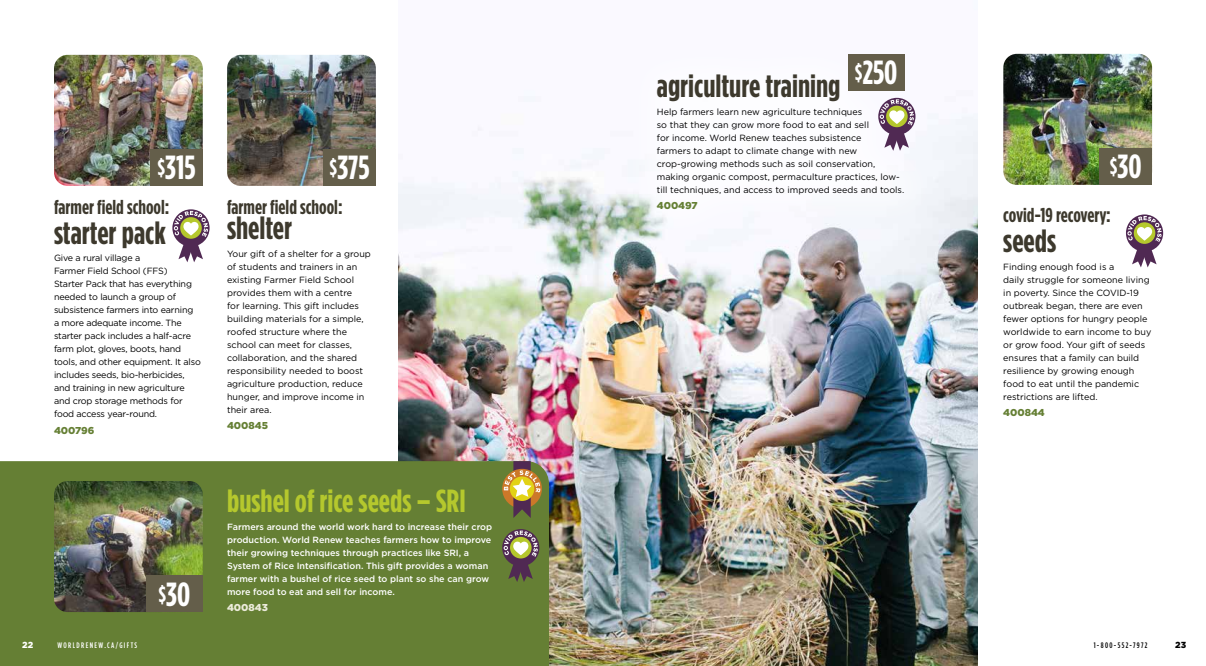
<style>
.page{position:relative;width:1206px;height:666px;background:#fff}
.page>*{position:absolute;margin:0;border:0;box-sizing:border-box;transform-origin:0 0}
.t1{font:700 33.4px "Gotham Condensed";color:#fff}
.t2{font:700 32px "Gotham Condensed";color:#3d392d}
.t3{font:700 32px "Gotham Condensed";color:#b5c82d}
.t4{font:700 20px "Gotham Condensed";color:#3d392d}
.t5{font:900 10px "Gotham";color:#657f34}
.t6{font:900 10px "Gotham";color:#ecebdb}
.t7{font:9px/13px "Gotham";color:#000}
.t8{font:9px/13px "Gotham";letter-spacing:-.02em;color:#000}
.t9{font:500 9px/13px "Gotham";color:#fff}
.t10{font:900 8.8px "Gotham";color:#fff}
.t11{font:900 8.8px "Gotham";color:#000}
.t12{font:500 8px "Gotham Condensed";letter-spacing:.17em;color:#fff}
.t13{font:500 8px "Gotham Condensed";letter-spacing:.165em;color:#000}
.s1{font-size:22px}
</style>
<div class="page">
<img style="left:54px;top:55px;width:149px;height:131px">
<div style="left:150px;top:149px;width:53px;height:37px;background:#645e4a"></div>
<img style="left:399px;top:96px;width:578px;height:570px">
<img style="left:227px;top:55px;width:149px;height:131px">
<div style="left:323px;top:149px;width:53px;height:37px;background:#645e4a"></div>
<div style="left:0;top:461px;width:549px;height:205px;background:#657f34"></div>
<img style="left:54px;top:481px;width:149px;height:131px">
<div style="left:146px;top:576px;width:57px;height:36px;background:#645e4a"></div>
<div style="left:619px;top:37px;width:321px;height:210px;background:#fff"></div>
<div style="left:848px;top:54px;width:56px;height:36px;background:#645e4a"></div>
<img style="left:1003px;top:54px;width:149px;height:131px">
<div style="left:1100px;top:148px;width:52px;height:37px;background:#645e4a"></div>
<svg style="left:172px;top:209px;width:38px;height:38px"></svg>
<svg style="left:174px;top:211px;width:34px;height:51px"></svg>
<svg style="left:502px;top:529px;width:37px;height:37px"></svg>
<svg style="left:504px;top:531px;width:34px;height:51px;background:#7d7560"></svg>
<svg style="left:878px;top:98px;width:37px;height:37px"></svg>
<svg style="left:880px;top:99px;width:34px;height:52px"></svg>
<svg style="left:1126px;top:214px;width:37px;height:38px"></svg>
<svg style="left:1127px;top:216px;width:35px;height:51px"></svg>
<svg style="left:502px;top:469px;width:40px;height:40px"></svg>
<svg style="left:504px;top:461px;width:36px;height:57px;background:#a08a4d"></svg>
<h1 class="t1" style="left:157px;top:149px;width:40px"><span class="s1">$</span>315</h1>
<h3 class="t4" style="left:54px;top:196px;width:117px">farmer field school:</h3>
<h2 class="t2" style="left:54px;top:215px;width:113px">starter pack</h2>
<p class="t8" style="left:54px;top:252px;width:148px">Give a rural village a<br>Farmer Field School (FFS)<br>Starter Pack that has everything needed to launch a group of subsistence farmers into earning<br>a more adequate income. The starter pack includes a half-acre farm plot, gloves, boots, hand tools, and other equipment. It also includes seeds, bio-herbicides, and training in new agriculture and crop storage methods for food access year-round.</p>
<p class="t5" style="left:54px;top:425px;width:42px">400796</p>
<h1 class="t1" style="left:158px;top:575px;width:33px"><span class="s1">$</span>30</h1>
<h1 class="t1" style="left:330px;top:149px;width:42px"><span class="s1">$</span>375</h1>
<h3 class="t4" style="left:227px;top:196px;width:117px">farmer field school:</h3>
<h2 class="t2" style="left:227px;top:210px;width:67px">shelter</h2>
<p class="t7" style="left:227px;top:247px;width:145px">Your gift of a shelter for a group of students and trainers in an existing Farmer Field School provides them with a centre<br>for learning. This gift includes building materials for a simple, roofed structure where the school can meet for classes, collaboration, and the shared responsibility needed to boost agriculture production, reduce hunger, and improve income in their area.</p>
<p class="t5" style="left:227px;top:420px;width:42px">400845</p>
<h2 class="t3" style="left:227px;top:483px;width:240px">bushel of rice seeds – SRI</h2>
<p class="t9" style="left:227px;top:520px;width:267px">Farmers around the world work hard to increase their crop production. World Renew teaches farmers how to improve their growing techniques through practices like SRI, a System of Rice Intensification. This gift provides a woman farmer with a bushel of rice seed to plant so she can grow more food to eat and sell for income.</p>
<p class="t6" style="left:227px;top:602px;width:42px">400843</p>
<h1 class="t1" style="left:855px;top:53px;width:44px"><span class="s1">$</span>250</h1>
<h2 class="t2" style="left:657px;top:68px;width:185px">agriculture training</h2>
<p class="t7" style="left:657px;top:105px;width:249px">Help farmers learn new agriculture techniques<br>so that they can grow more food to eat and sell<br>for income. World Renew teaches subsistence<br>farmers to adapt to climate change with new crop-growing methods such as soil conservation, making organic compost, permaculture practices, low&shy;till techniques, and access to improved seeds and tools.</p>
<p class="t5" style="left:657px;top:200px;width:42px">400497</p>
<h1 class="t1" style="left:1110px;top:148px;width:33px"><span class="s1">$</span>30</h1>
<h3 class="t4" style="left:1003px;top:204px;width:109px">covid-19 recovery:</h3>
<h2 class="t2" style="left:1003px;top:223px;width:54px">seeds</h2>
<p class="t7" style="left:1003px;top:260px;width:150px">Finding enough food is a<br>daily struggle for someone living in poverty. Since the COVID-19 outbreak began, there are even fewer options for hungry people worldwide to earn income to buy or grow food. Your gift of seeds ensures that a family can build resilience by growing enough food to eat until the pandemic restrictions are lifted.</p>
<p class="t5" style="left:1003px;top:407px;width:43px">400844</p>
<p class="t10" style="left:22px;top:640px;width:12px">22</p>
<p class="t12" style="left:58px;top:641px;width:81px">WORLDRENEW.CA/GIFTS</p>
<p class="t13" style="left:1094px;top:641px;width:55px">1-800-552-7972</p>
<p class="t11" style="left:1175px;top:640px;width:12px">23</p>
</div>
